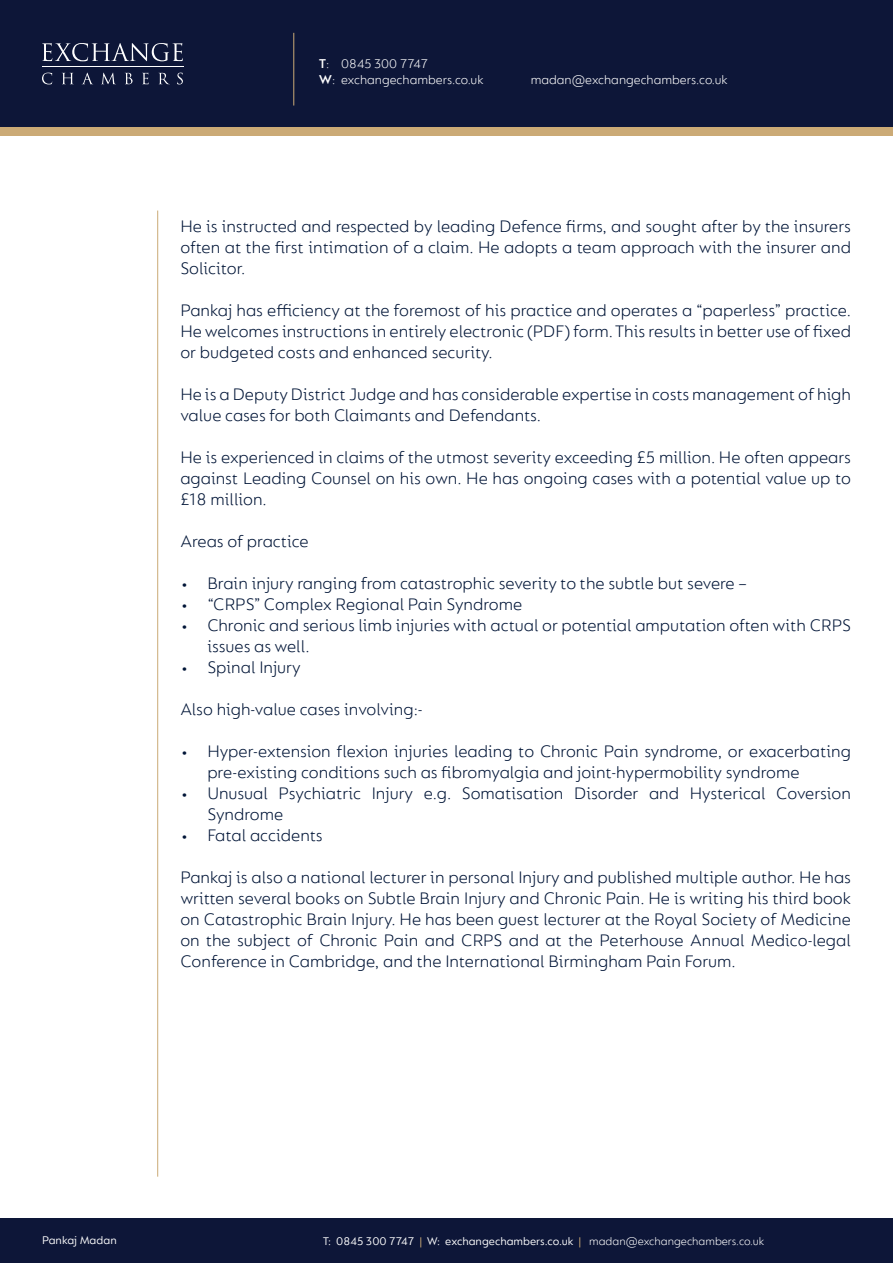
<style>
.page{position:relative;width:893px;height:1263px;background:#fff}
.page>*{position:absolute;margin:0;border:0;box-sizing:border-box;transform-origin:0 0}
.t1{font:300 18px/21px "FS Lucas";color:#001537;text-align:justify}
.t2{font:300 13.5px "FS Lucas";color:#fff}
.t3{font:12px "FS Lucas";color:#fff}
.s1{font-weight:600}
.s2{color:#cbaa76}
.s3{font-weight:300}
</style>
<div class="page">
<hr style="left:157px;top:211px;width:1px;height:966px;background:#cbaa76">
<div style="left:0;top:64px;width:893px;height:72px;background:#cbaa76"></div>
<div style="left:0;top:0;width:893px;height:127px;background:#0d1638"></div>
<div style="left:0;top:1219px;width:893px;height:44px;background:#0d1638"></div>
<hr style="left:42px;top:67px;width:142px;height:1px;background:#fff">
<svg style="left:42px;top:43px;width:141px;height:18px"></svg>
<svg style="left:42px;top:73px;width:10px;height:11px"></svg>
<svg style="left:62px;top:73px;width:11px;height:11px"></svg>
<svg style="left:82px;top:73px;width:11px;height:11px"></svg>
<svg style="left:102px;top:73px;width:13px;height:11px"></svg>
<svg style="left:125px;top:73px;width:8px;height:11px"></svg>
<svg style="left:142px;top:73px;width:7px;height:11px"></svg>
<svg style="left:159px;top:73px;width:10px;height:11px"></svg>
<svg style="left:177px;top:73px;width:6px;height:11px"></svg>
<hr style="left:293px;top:33px;width:1px;height:73px;background:#cbaa76">
<p class="t2" style="left:319px;top:55px;width:111px"><span class="s1">T</span>: 0845 300 7747</p>
<p class="t2" style="left:319px;top:72px;width:166px"><span class="s1">W</span>: exchangechambers.co.uk</p>
<p class="t2" style="left:531px;top:72px;width:198px">madan@exchangechambers.co.uk</p>
<p class="t1" style="left:180px;top:215px;width:672px">He is instructed and respected by leading Defence firms, and sought after by the insurers often at the first intimation of a claim. He adopts a team approach with the insurer and Solicitor.</p>
<p class="t1" style="left:180px;top:299px;width:672px">Pankaj has efficiency at the foremost of his practice and operates a “paperless” practice.<br>He welcomes instructions in entirely electronic (PDF) form. This results in better use of fixed or budgeted costs and enhanced security.</p>
<p class="t1" style="left:180px;top:383px;width:672px">He is a Deputy District Judge and has considerable expertise in costs management of high value cases for both Claimants and Defendants.</p>
<p class="t1" style="left:180px;top:446px;width:672px">He is experienced in claims of the utmost severity exceeding £5 million. He often appears against Leading Counsel on his own. He has ongoing cases with a potential value up to £18 million.</p>
<p class="t1" style="left:180px;top:530px;width:130px">Areas of practice</p>
<p class="t1" style="left:180px;top:572px;width:568px">• Brain injury ranging from catastrophic severity to the subtle but severe –</p>
<p class="t1" style="left:180px;top:593px;width:343px">• “CRPS” Complex Regional Pain Syndrome</p>
<p class="t1" style="left:207px;top:614px;width:645px;text-indent:-27px">• Chronic and serious limb injuries with actual or potential amputation often with CRPS issues as well.</p>
<p class="t1" style="left:180px;top:656px;width:122px">• Spinal Injury</p>
<p class="t1" style="left:180px;top:698px;width:244px">Also high-value cases involving:-</p>
<p class="t1" style="left:207px;top:740px;width:645px;text-indent:-27px">• Hyper-extension flexion injuries leading to Chronic Pain syndrome, or exacerbating pre-existing conditions such as fibromyalgia and joint-hypermobility syndrome</p>
<p class="t1" style="left:207px;top:782px;width:645px;text-indent:-27px">• Unusual Psychiatric Injury e.g. Somatisation Disorder and Hysterical Coversion<br>Syndrome</p>
<p class="t1" style="left:180px;top:824px;width:144px">• Fatal accidents</p>
<p class="t1" style="left:180px;top:866px;width:672px">Pankaj is also a national lecturer in personal Injury and published multiple author. He has written several books on Subtle Brain Injury and Chronic Pain. He is writing his third book on Catastrophic Brain Injury. He has been guest lecturer at the Royal Society of Medicine on the subject of Chronic Pain and CRPS and at the Peterhouse Annual Medico-legal Conference in Cambridge, and the International Birmingham Pain Forum.</p>
<p class="t3" style="left:42px;top:1233px;width:76px">Pankaj Madan</p>
<p class="t3" style="left:323px;top:1235px;width:443px">T: 0845 300 7747 <span class="s2">|</span> W: exchangechambers.co.uk <span class="s2">|</span> <span class="s3">madan@exchangechambers.co.uk</span></p>
</div>
